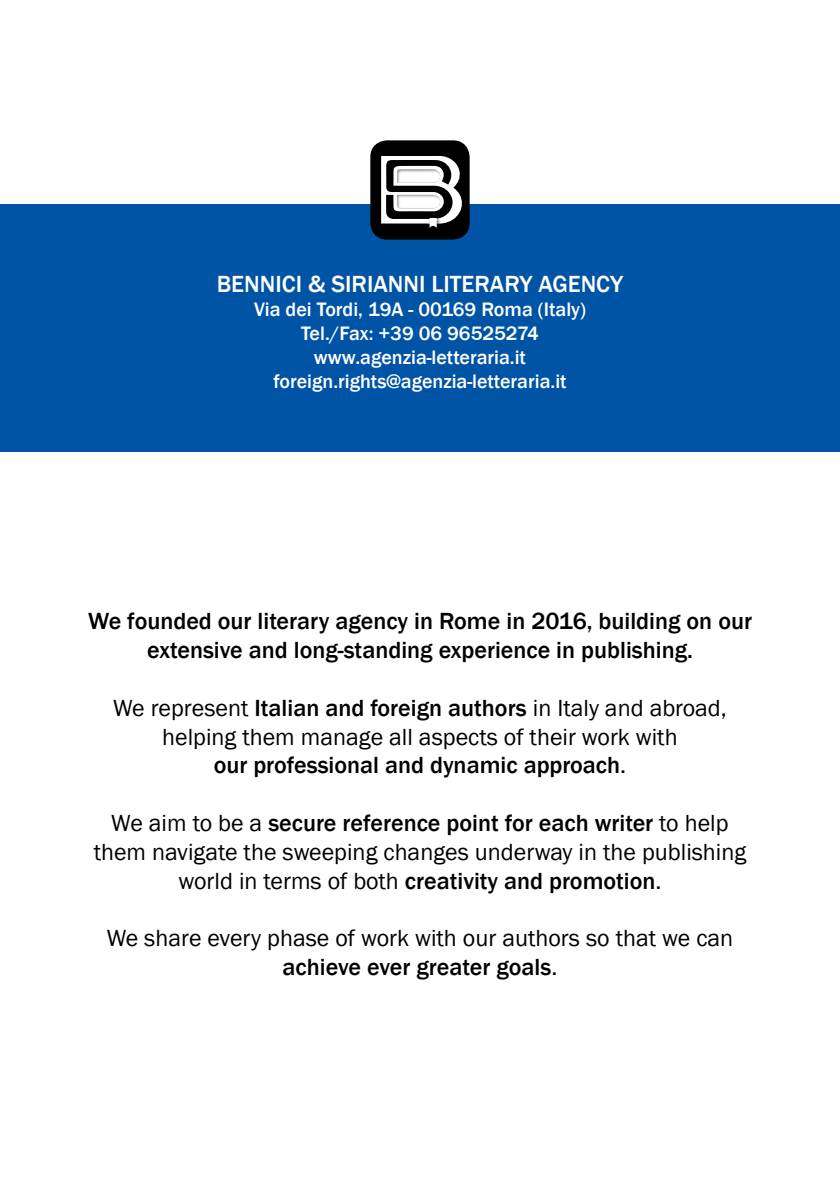
<style>
.page{position:relative;width:840px;height:1191px;background:#fff}
.page>*{position:absolute;margin:0;border:0;box-sizing:border-box;transform-origin:0 0}
.t1{font:24px/28.8px "Franklin Gothic";color:#000;text-align:center}
.t2{font:500 24px/28.8px "Franklin Gothic";color:#000;text-align:center}
.t3{font:500 24px "Franklin Gothic";color:#fff}
.t4{font:500 20px/24px "Franklin Gothic";color:#fff;text-align:center}
.s1{font-weight:500}
</style>
<div class="page">
<div style="left:0;top:204px;width:839px;height:247px;background:#0054a6"></div>
<svg style="left:370px;top:140px;width:99px;height:100px"></svg>
<p class="t3" style="left:216px;top:269px;width:14px">Benni</p>
<p class="t3" style="left:282px;top:269px;width:61px">ci &amp; Siri</p>
<p class="t3" style="left:373px;top:269px;width:27px">anni</p>
<p class="t3" style="left:431px;top:269px;width:122px">Literary Agen</p>
<p class="t3" style="left:596px;top:269px;width:28px">cy</p>
<p class="t4" style="left:254px;top:297px;width:333px">Via dei Tordi, 19A - 00169 Roma (Italy)<br>Tel./Fax: +39 06 96525274 www.agenzia-letteraria.it foreign.rights@agenzia-letteraria.it</p>
<p class="t2" style="left:88px;top:607px;width:665px">We founded our literary agency in Rome in 2016, building on our extensive and long-standing experience in publishing.</p>
<p class="t1" style="left:113px;top:694px;width:615px">We represent <span class="s1">Italian and foreign authors</span> in Italy and abroad, helping them manage all aspects of their work with<br><span class="s1">our professional and dynamic approach</span>.</p>
<p class="t1" style="left:94px;top:809px;width:653px">We aim to be a <span class="s1">secure reference point for each writer</span> to help them navigate the sweeping changes underway in the publishing world in terms of both <span class="s1">creativity and promotion</span>.</p>
<p class="t1" style="left:107px;top:924px;width:627px">We share every phase of work with our authors so that we can <span class="s1">achieve ever greater goals</span>.</p>
</div>
